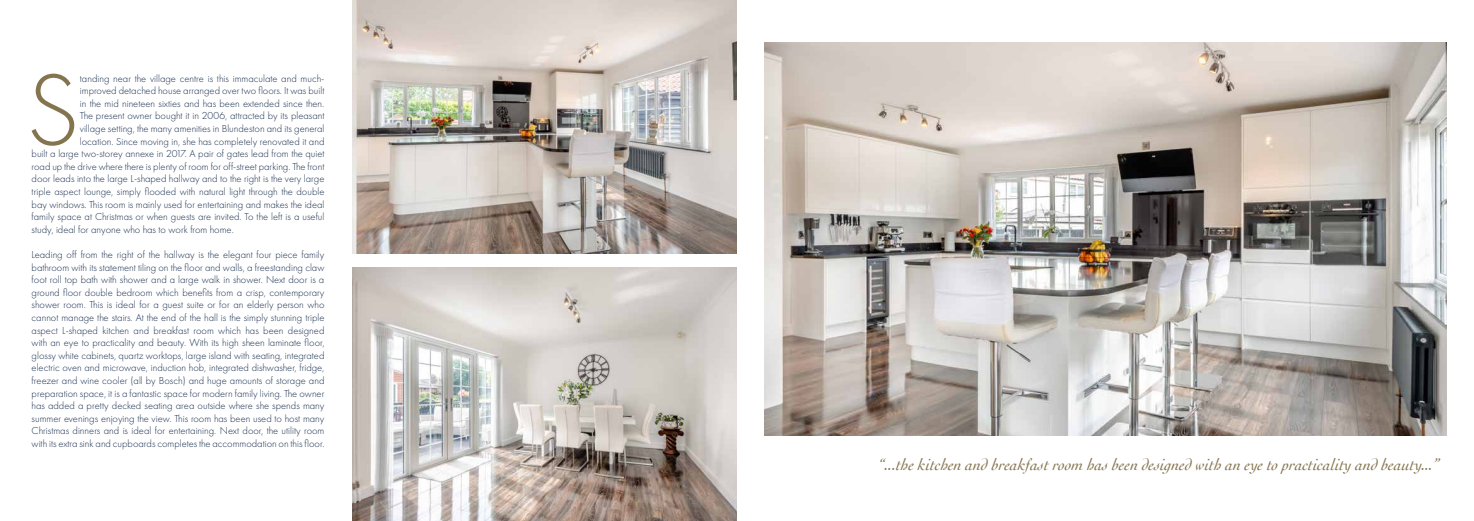
<style>
.page{position:relative;width:1474px;height:521px;background:#fff}
.page>*{position:absolute;margin:0;border:0;box-sizing:border-box;transform-origin:0 0}
.t1{font:300 104.91px "Futura PT";color:#85754f}
.t2{font:italic 16.62px "Cochin";color:#85754f}
.t3{font:300 10.5px/12.6px "Futura PT";color:#182d4d;text-align:justify}
</style>
<div class="page">
<img style="left:764px;top:42px;width:682px;height:393px">
<img style="left:352px;top:0;width:385px;height:253px">
<img style="left:352px;top:268px;width:385px;height:253px">
<h1 class="t1" style="left:26px;top:50px;width:55px">S</h1>
<p class="t3" style="left:80px;top:72px;width:246px">tanding near the village centre is this immaculate and much-</p>
<p class="t3" style="left:80px;top:84px;width:246px">improved detached house arranged over two floors. It was built</p>
<p class="t3" style="left:80px;top:97px;width:246px">in the mid nineteen sixties and has been extended since then.</p>
<p class="t3" style="left:80px;top:110px;width:246px">The present owner bought it in 2006, attracted by its pleasant</p>
<p class="t3" style="left:80px;top:122px;width:246px">village setting, the many amenities in Blundeston and its general</p>
<p class="t3" style="left:80px;top:135px;width:246px">location. Since moving in, she has completely renovated it and</p>
<p class="t3" style="left:32px;top:147px;width:294px">built a large two-storey annexe in 2017. A pair of gates lead from the quiet</p>
<p class="t3" style="left:32px;top:160px;width:294px">road up the drive where there is plenty of room for off-street parking. The front</p>
<p class="t3" style="left:32px;top:173px;width:294px">door leads into the large L-shaped hallway and to the right is the very large</p>
<p class="t3" style="left:32px;top:185px;width:294px">triple aspect lounge, simply flooded with natural light through the double</p>
<p class="t3" style="left:32px;top:198px;width:294px">bay windows. This room is mainly used for entertaining and makes the ideal</p>
<p class="t3" style="left:32px;top:210px;width:294px">family space at Christmas or when guests are invited. To the left is a useful</p>
<p class="t3" style="left:32px;top:223px;width:204px">study, ideal for anyone who has to work from home.</p>
<p class="t3" style="left:32px;top:248px;width:294px">Leading off from the right of the hallway is the elegant four piece family bathroom with its statement tiling on the floor and walls, a freestanding claw foot roll top bath with shower and a large walk in shower. Next door is a ground floor double bedroom which benefits from a crisp, contemporary shower room. This is ideal for a guest suite or for an elderly person who cannot manage the stairs. At the end of the hall is the simply stunning triple aspect L-shaped kitchen and breakfast room which has been designed with an eye to practicality and beauty. With its high sheen laminate floor, glossy white cabinets, quartz worktops, large island with seating, integrated electric oven and microwave, induction hob, integrated dishwasher, fridge, freezer and wine cooler (all by Bosch) and huge amounts of storage and preparation space, it is a fantastic space for modern family living. The owner has added a pretty decked seating area outside where she spends many summer evenings enjoying the view. This room has been used to host many Christmas dinners and is ideal for entertaining. Next door, the utility room with its extra sink and cupboards completes the accommodation on this floor.</p>
<h2 class="t2" style="left:878px;top:453px;width:562px">“...the kitchen and breakfast room has been designed with an eye to practicality and beauty...”</h2>
</div>
